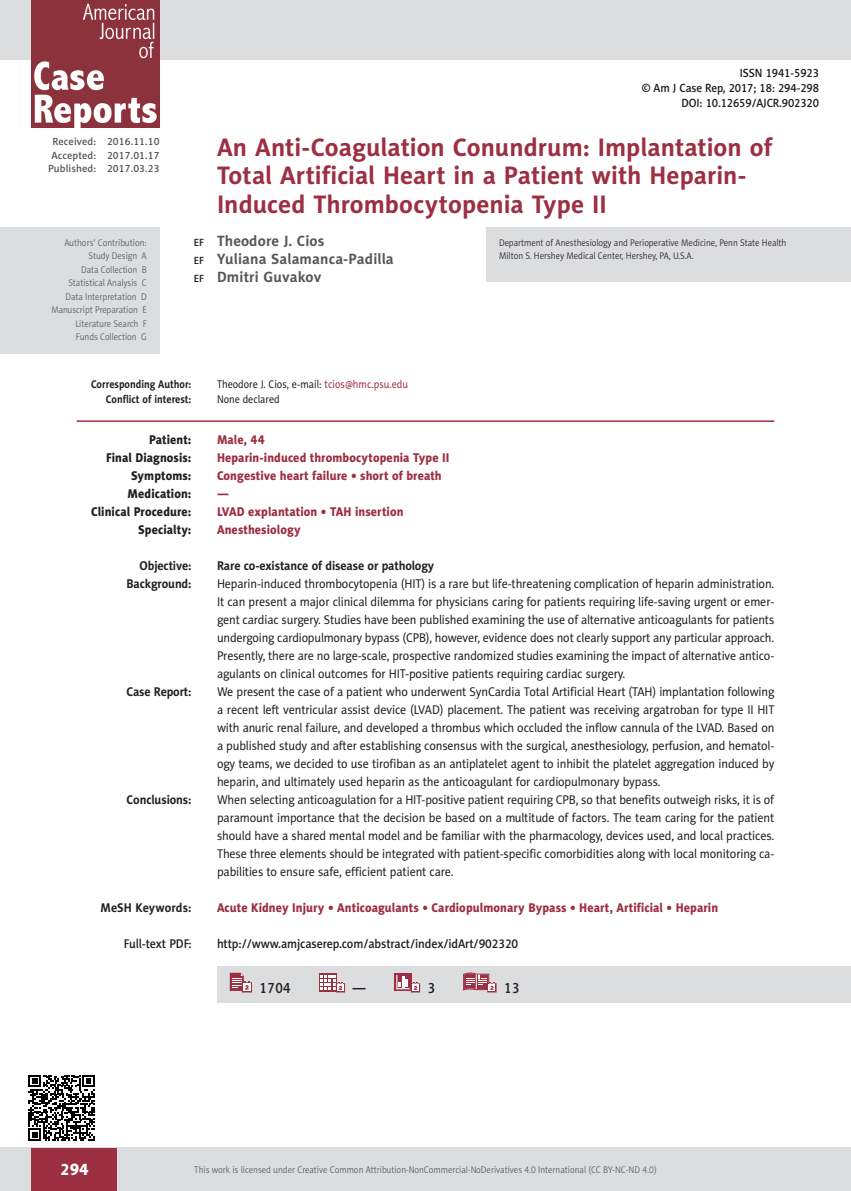
<style>
.page{position:relative;width:851px;height:1191px;background:#fff}
.page>*{position:absolute;margin:0;border:0;box-sizing:border-box;transform-origin:0 0}
.AJCR_Tytul{font:700 25.5px/28.5px "Naomi Sans EFN";color:#9d2f42}
.t1{font:16.5px "Naomi Sans EFN Heavy";color:#fff}
.AJCR_Autorzy{font:700 15px "Naomi Sans EFN";letter-spacing:.01em;color:#57585a}
.AJCR_dane{font:15px "Naomi Sans EFN Medium";letter-spacing:.03em;color:#231f20;scale:.9 1}
.AJCR_Summary_body{font:12.75px/18px "Naomi Sans EFN";letter-spacing:-.01em;color:#231f20;text-align:justify;scale:.95 1}
.AJCR_keywords{font:12.75px "Naomi Sans EFN Heavy";letter-spacing:.005em;color:#9d2f42;scale:.95 1}
.AJCR_Summary_body-2{font:700 12.75px "Naomi Sans EFN";letter-spacing:-.01em;color:#231f20;scale:.95 1}
.AJCR_keywords-2{font:12.75px "Naomi Sans EFN Heavy";letter-spacing:.005em;color:#231f20;scale:.95 1}
.AJCR_full_text_pdf{font:12.75px "Naomi Sans EFN Medium";letter-spacing:-.01em;color:#231f20;scale:.95 1}
.AJCR_keywords-3{font:700 12.75px "Naomi Sans EFN";letter-spacing:.005em;color:#231f20;scale:.95 1}
.AJCR_full_text_pdf-2{font:12px "Naomi Sans EFN Medium";letter-spacing:-.01em;color:#231f20;scale:.95 1}
.AJCR_Adres{font:11.25px "Naomi Sans EFN";color:#231f20;scale:.9 1}
.AJCR_Adres-2{font:700 11.25px "Naomi Sans EFN";color:#231f20;scale:.9 1}
.t2{font:10.5px "Naomi Sans EFN Medium";letter-spacing:.01em;color:#57585a}
.t3{font:9.75px "Naomi Sans EFN Light";color:#57585a;scale:.9 1}
.AJCR_Afiliacja{font:9.75px/13.5px "Naomi Sans EFN Light";color:#231f20;scale:.9 1}
.s1{font-family:"Naomi Sans EFN Medium";font-weight:400;font-size:10.5px;color:#231f20}
.s2{color:#9d2f42}
</style>
<div class="page">
<div style="left:217px;top:966px;width:633px;height:36px;background:#dcdddf"></div>
<svg style="left:230px;top:972px;width:22px;height:20px"></svg>
<div style="left:319px;top:973px;width:17px;height:18px;background:#9d2f42"></div>
<svg style="left:320px;top:974px;width:25px;height:18px"></svg>
<div style="left:394px;top:973px;width:18px;height:18px;background:#9d2f42"></div>
<svg style="left:396px;top:975px;width:24px;height:17px"></svg>
<svg style="left:463px;top:972px;width:33px;height:20px"></svg>
<hr style="left:77px;top:420px;width:697px;height:2px;background:#9d2f42">
<div style="left:0;top:228px;width:159px;height:126px;background:#dcdddf"></div>
<div style="left:486px;top:228px;width:364px;height:54px;background:#dcdddf"></div>
<svg style="left:28px;top:1075px;width:67px;height:66px"></svg>
<hr style="left:850px;top:0;width:1px;height:60px;background:#dcdddf">
<div style="left:0;top:1148px;width:850px;height:43px;background:#dcdddf"></div>
<div style="left:32px;top:1147px;width:85px;height:43px;background:#9d2f42"></div>
<div style="left:0;top:0;width:850px;height:60px;background:#dcdddf"></div>
<img style="left:32px;top:0;width:127px;height:127px">
<p class="t2" style="left:52px;top:136px;width:109px">Received: 2016.11.10</p>
<p class="t2" style="left:51px;top:149px;width:110px">Accepted: 2017.01.17</p>
<p class="t2" style="left:48px;top:163px;width:113px">Published: 2017.03.23</p>
<p class="t3" style="left:64px;top:237px;width:93px">Authors’ Contribution:</p>
<p class="t3" style="left:88px;top:250px;width:66px">Study Design A</p>
<p class="t3" style="left:81px;top:264px;width:74px">Data Collection B</p>
<p class="t3" style="left:68px;top:277px;width:89px">Statistical Analysis C</p>
<p class="t3" style="left:65px;top:291px;width:92px">Data Interpretation D</p>
<p class="t3" style="left:51px;top:304px;width:107px">Manuscript Preparation E</p>
<p class="t3" style="left:75px;top:318px;width:81px">Literature Search F</p>
<p class="t3" style="left:76px;top:331px;width:80px">Funds Collection G</p>
<p class="AJCR_full_text_pdf-2" style="left:739px;top:66px;width:85px">ISSN 1941-5923</p>
<p class="AJCR_full_text_pdf-2" style="left:641px;top:81px;width:188px">© Am J Case Rep, 2017; 18: 294-298</p>
<p class="AJCR_full_text_pdf-2" style="left:681px;top:96px;width:146px">DOI: 10.12659/AJCR.902320</p>
<p class="AJCR_Tytul" style="left:217px;top:133px;width:556px">An Anti-Coagulation Conundrum: Implantation of<br>Total Artificial Heart in a Patient with Heparin-<br>Induced Thrombocytopenia Type II</p>
<p class="AJCR_Autorzy" style="left:194px;top:232px;width:132px"><span class="s1">EF</span> Theodore J. Cios</p>
<p class="AJCR_Autorzy" style="left:194px;top:250px;width:201px"><span class="s1">EF</span> Yuliana Salamanca-Padilla</p>
<p class="AJCR_Autorzy" style="left:194px;top:268px;width:129px"><span class="s1">EF</span> Dmitri Guvakov</p>
<p class="AJCR_Afiliacja" style="left:499px;top:236px;width:321px">Department of Anesthesiology and Perioperative Medicine, Penn State Health<br>Milton S. Hershey Medical Center, Hershey, PA, U.S.A.</p>
<p class="AJCR_Adres-2" style="left:91px;top:377px;width:113px">Corresponding Author:</p>
<p class="AJCR_Adres" style="left:217px;top:377px;width:214px">Theodore J. Cios, e-mail: <span class="s2">tcios@hmc.psu.edu</span></p>
<p class="AJCR_Adres-2" style="left:106px;top:393px;width:97px">Conflict of interest:</p>
<p class="AJCR_Adres" style="left:217px;top:393px;width:71px">None declared</p>
<p class="AJCR_keywords-2" style="left:149px;top:432px;width:46px">Patient:</p>
<p class="AJCR_keywords" style="left:217px;top:432px;width:52px">Male, 44</p>
<p class="AJCR_keywords-2" style="left:106px;top:450px;width:91px">Final Diagnosis:</p>
<p class="AJCR_keywords" style="left:217px;top:450px;width:246px">Heparin-induced thrombocytopenia Type II</p>
<p class="AJCR_keywords-2" style="left:131px;top:468px;width:65px">Symptoms:</p>
<p class="AJCR_keywords" style="left:217px;top:468px;width:238px">Congestive heart failure • short of breath</p>
<p class="AJCR_keywords-2" style="left:128px;top:486px;width:69px">Medication:</p>
<p class="AJCR_keywords" style="left:217px;top:486px;width:14px">—</p>
<p class="AJCR_keywords-2" style="left:91px;top:504px;width:107px">Clinical Procedure:</p>
<p class="AJCR_keywords" style="left:217px;top:504px;width:198px">LVAD explantation • TAH insertion</p>
<p class="AJCR_keywords-2" style="left:138px;top:522px;width:58px">Specialty:</p>
<p class="AJCR_keywords" style="left:217px;top:522px;width:89px">Anesthesiology</p>
<p class="AJCR_Summary_body-2" style="left:139px;top:558px;width:56px">Objective:</p>
<p class="AJCR_Summary_body-2" style="left:217px;top:558px;width:230px">Rare co-existance of disease or pathology</p>
<p class="AJCR_Summary_body-2" style="left:126px;top:576px;width:70px">Background:</p>
<p class="AJCR_Summary_body" style="left:217px;top:575px;width:588px">Heparin-induced thrombocytopenia (HIT) is a rare but life-threatening complication of heparin administration.<br>It can present a major clinical dilemma for physicians caring for patients requiring life-saving urgent or emer&shy;gent cardiac surgery. Studies have been published examining the use of alternative anticoagulants for patients undergoing cardiopulmonary bypass (CPB), however, evidence does not clearly support any particular approach.<br>Presently, there are no large-scale, prospective randomized studies examining the impact of alternative antico&shy;agulants on clinical outcomes for HIT-positive patients requiring cardiac surgery.</p>
<p class="AJCR_Summary_body-2" style="left:126px;top:684px;width:70px">Case Report:</p>
<p class="AJCR_Summary_body" style="left:217px;top:683px;width:588px">We present the case of a patient who underwent SynCardia Total Artificial Heart (TAH) implantation following a recent left ventricular assist device (LVAD) placement. The patient was receiving argatroban for type II HIT with anuric renal failure, and developed a thrombus which occluded the inflow cannula of the LVAD. Based on a published study and after establishing consensus with the surgical, anesthesiology, perfusion, and hematol&shy;ogy teams, we decided to use tirofiban as an antiplatelet agent to inhibit the platelet aggregation induced by heparin, and ultimately used heparin as the anticoagulant for cardiopulmonary bypass.</p>
<p class="AJCR_Summary_body-2" style="left:127px;top:792px;width:70px">Conclusions:</p>
<p class="AJCR_Summary_body" style="left:217px;top:791px;width:588px">When selecting anticoagulation for a HIT-positive patient requiring CPB, so that benefits outweigh risks, it is of paramount importance that the decision be based on a multitude of factors. The team caring for the patient should have a shared mental model and be familiar with the pharmacology, devices used, and local practices.<br>These three elements should be integrated with patient-specific comorbidities along with local monitoring ca&shy;pabilities to ensure safe, efficient patient care.</p>
<p class="AJCR_keywords-3" style="left:100px;top:900px;width:97px">MeSH Keywords:</p>
<p class="AJCR_keywords" style="left:217px;top:900px;width:529px">Acute Kidney Injury • Anticoagulants • Cardiopulmonary Bypass • Heart, Artificial • Heparin</p>
<p class="AJCR_full_text_pdf" style="left:124px;top:936px;width:73px">Full-text PDF:</p>
<p class="AJCR_full_text_pdf" style="left:217px;top:936px;width:318px">http://www.amjcaserep.com/abstract/index/idArt/902320</p>
<p class="AJCR_dane" style="left:259px;top:978px;width:36px">1704</p>
<p class="AJCR_dane" style="left:352px;top:978px;width:16px">—</p>
<p class="AJCR_dane" style="left:427px;top:978px;width:10px">3</p>
<p class="AJCR_dane" style="left:504px;top:978px;width:19px">13</p>
<p class="t1" style="left:60px;top:1159px;width:30px">294</p>
<p class="t3" style="left:194px;top:1164px;width:515px">This work is licensed under Creative Common Attribution-NonCommercial-NoDerivatives 4.0 International (CC BY-NC-ND 4.0)</p>
</div>
